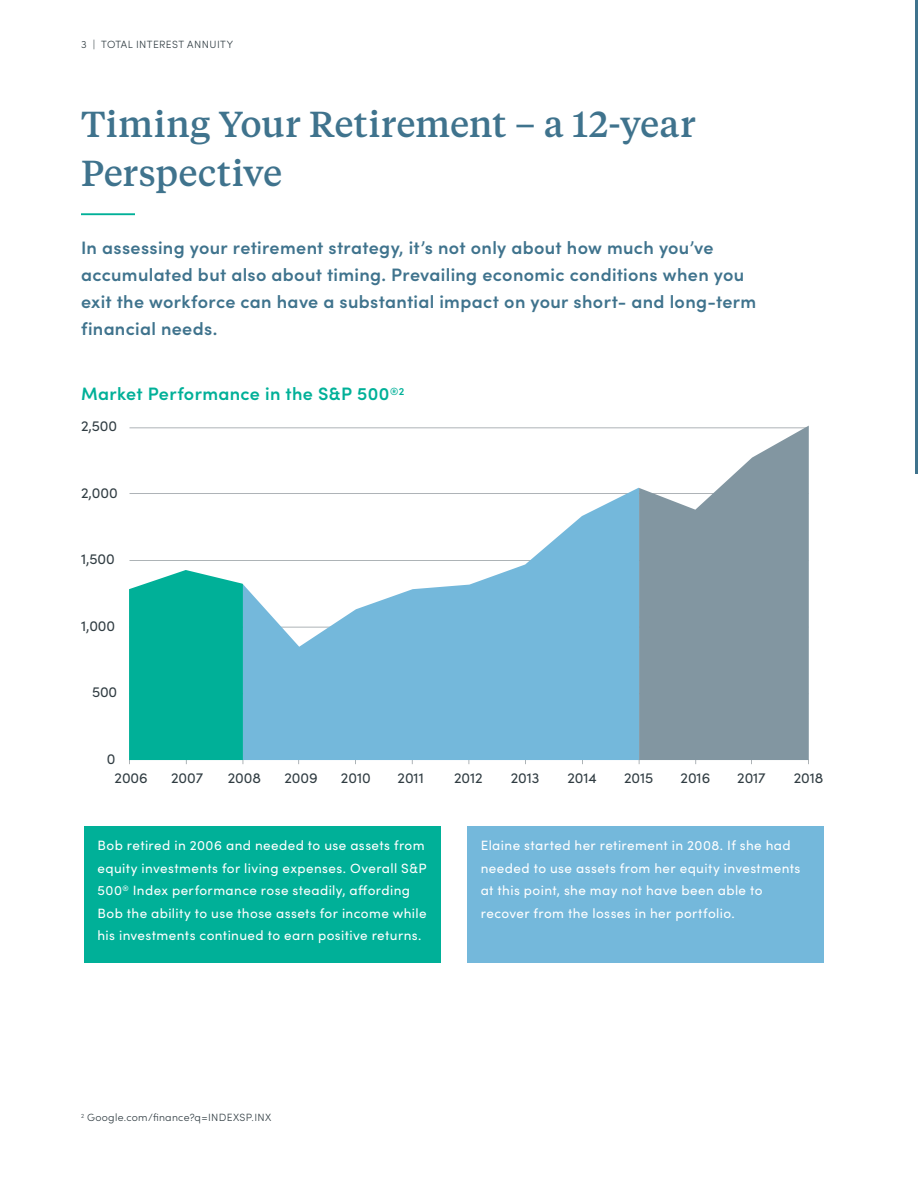
<style>
.page{position:relative;width:918px;height:1188px;background:#fff}
.page>*{position:absolute;margin:0;border:0;box-sizing:border-box;transform-origin:0 0}
.t1{font:500 36px/49.5px "Tiempos Text";letter-spacing:.005em;color:#3f738d}
.t2{font:600 18px/27px "Sofia Pro";letter-spacing:.02em;color:#3f738d}
.t3{font:600 18px "Sofia Pro";letter-spacing:.02em;color:#00b098}
.t4{font:14.55px "Sofia Pro";letter-spacing:-.005em;color:#303c42}
.t5{font:13.5px/22.5px "Sofia Pro";letter-spacing:.03em;color:#fff}
.t6{font:300 10.5px "Sofia Pro";letter-spacing:.03em;color:#303c42}
</style>
<div class="page">
<hr style="left:916px;top:0;width:2px;height:473px;background:#3f738d">
<hr style="left:130px;top:560px;width:678px;height:1px;background:#838b90">
<hr style="left:130px;top:493px;width:678px;height:1px;background:#838b90">
<hr style="left:130px;top:428px;width:678px;height:1px;background:#838b90">
<svg style="left:129px;top:570px;width:115px;height:194px;background:#10b49e"></svg>
<svg style="left:243px;top:488px;width:396px;height:272px;fill:#74b8db"></svg>
<svg style="left:639px;top:426px;width:170px;height:334px;background:#94a5ae"></svg>
<div style="left:84px;top:827px;width:356px;height:136px;background:#00b098"></div>
<div style="left:467px;top:827px;width:357px;height:136px;background:#74b8db"></div>
<hr style="left:81px;top:213px;width:54px;height:2px;background:#00b098">
<p class="t6" style="left:81px;top:37px;width:154px">3 | TOTAL INTEREST ANNUITY</p>
<h1 class="t1" style="left:81px;top:98px;width:616px">Timing Your Retirement – a 12-year<br>Perspective</h1>
<p class="t2" style="left:81px;top:233px;width:677px">In assessing your retirement strategy, it’s not only about how much you’ve accumulated but also about timing. Prevailing economic conditions when you exit the workforce can have a substantial impact on your short- and long-term financial needs.</p>
<h2 class="t3" style="left:81px;top:381px;width:325px">Market Performance in the S&amp;P 500<sup>®2</sup></h2>
<p class="t4" style="left:81px;top:416px;width:38px">2,500</p>
<p class="t4" style="left:81px;top:482px;width:38px">2,000</p>
<p class="t4" style="left:81px;top:549px;width:35px">1,500</p>
<p class="t4" style="left:81px;top:615px;width:36px">1,000</p>
<p class="t4" style="left:92px;top:682px;width:27px">500</p>
<p class="t4" style="left:107px;top:748px;width:10px">0</p>
<p class="t4" style="left:115px;top:767px;width:35px">2006</p>
<p class="t4" style="left:171px;top:767px;width:34px">2007</p>
<p class="t4" style="left:228px;top:767px;width:35px">2008</p>
<p class="t4" style="left:284px;top:767px;width:35px">2009</p>
<p class="t4" style="left:341px;top:767px;width:31px">2010</p>
<p class="t4" style="left:398px;top:767px;width:28px">2011</p>
<p class="t4" style="left:454px;top:767px;width:30px">2012</p>
<p class="t4" style="left:511px;top:767px;width:30px">2013</p>
<p class="t4" style="left:567px;top:767px;width:31px">2014</p>
<p class="t4" style="left:624px;top:767px;width:31px">2015</p>
<p class="t4" style="left:681px;top:767px;width:31px">2016</p>
<p class="t4" style="left:737px;top:767px;width:30px">2017</p>
<p class="t4" style="left:794px;top:767px;width:31px">2018</p>
<p class="t5" style="left:97px;top:833px;width:331px">Bob retired in 2006 and needed to use assets from equity investments for living expenses. Overall S&amp;P 500<sup>®</sup> Index performance rose steadily, affording Bob the ability to use those assets for income while his investments continued to earn positive returns.</p>
<p class="t5" style="left:481px;top:833px;width:321px">Elaine started her retirement in 2008. If she had needed to use assets from her equity investments at this point, she may not have been able to recover from the losses in her portfolio.</p>
<p class="t6" style="left:81px;top:1110px;width:192px"><sup>2</sup> Google.com/finance?q=INDEXSP.INX</p>
</div>
